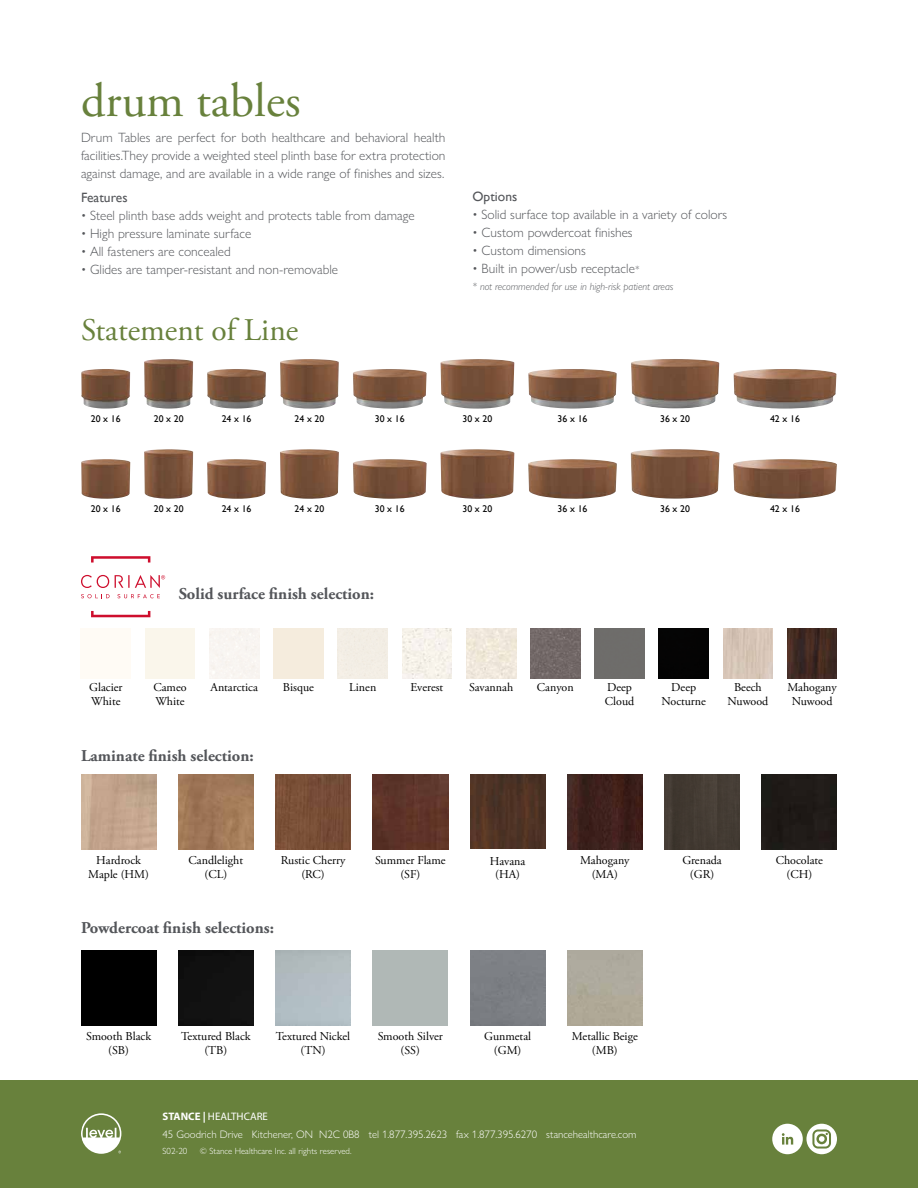
<style>
.page{position:relative;width:918px;height:1188px;background:#fff}
.page>*{position:absolute;margin:0;border:0;box-sizing:border-box;transform-origin:0 0}
.t1{font:48px "Adobe Garamond Pro";color:#68813c}
.t2{font:31.5px "Adobe Garamond Pro";color:#68813c}
.t3{font:700 16.5px "Adobe Garamond Pro";color:#54565a}
.t4{font:300 13.5px/18px "Gill Sans Nova";color:#54565a;text-align:justify}
.t5{font:13.5px "Gill Sans";color:#54565a}
.t6{font:12px/13.5px "Adobe Garamond Pro";color:#000;text-align:center}
.t7{font:300 10.8px "Gill Sans Nova";color:#fff}
.t8{font:10.8px "Myriad Pro";color:#fff}
.t9{font:italic 300 10.5px "Gill Sans Nova";color:#54565a}
.t10{font:9.75px "Gill Sans";color:#000}
.t11{font:300 9px "Gill Sans Nova";color:#fff}
.s1{font-style:italic;font-size:10.5px}
.s2{font-weight:700}
</style>
<div class="page">
<div style="left:0;top:1080px;width:918px;height:108px;background:#68813c"></div>
<svg style="left:81px;top:1113px;width:40px;height:41px"></svg>
<div style="left:81px;top:950px;width:75px;height:76px;background:#000"></div>
<div style="left:178px;top:950px;width:76px;height:76px;background:#121212"></div>
<div style="left:373px;top:950px;width:75px;height:76px;background:#b0b8b6"></div>
<svg style="left:772px;top:1124px;width:65px;height:30px"></svg>
<img style="left:81px;top:369px;width:49px;height:40px">
<img style="left:734px;top:369px;width:103px;height:40px">
<img style="left:528px;top:369px;width:89px;height:40px">
<img style="left:631px;top:359px;width:88px;height:49px">
<img style="left:353px;top:369px;width:74px;height:40px">
<img style="left:441px;top:359px;width:73px;height:50px">
<img style="left:144px;top:359px;width:49px;height:50px">
<img style="left:207px;top:369px;width:59px;height:40px">
<img style="left:81px;top:459px;width:49px;height:40px">
<img style="left:733px;top:459px;width:104px;height:40px">
<img style="left:528px;top:459px;width:89px;height:40px">
<img style="left:631px;top:449px;width:88px;height:50px">
<img style="left:353px;top:459px;width:74px;height:40px">
<img style="left:440px;top:449px;width:74px;height:50px">
<img style="left:144px;top:449px;width:49px;height:50px">
<img style="left:207px;top:459px;width:59px;height:40px">
<img style="left:280px;top:449px;width:59px;height:50px">
<img style="left:280px;top:359px;width:59px;height:50px">
<img style="left:402px;top:629px;width:50px;height:50px">
<img style="left:466px;top:629px;width:50px;height:50px">
<img style="left:723px;top:629px;width:50px;height:50px">
<img style="left:530px;top:629px;width:50px;height:50px">
<img style="left:787px;top:629px;width:50px;height:50px">
<div style="left:659px;top:629px;width:50px;height:50px;background:#040404"></div>
<svg style="left:91px;top:611px;width:59px;height:6px"></svg>
<svg style="left:91px;top:556px;width:59px;height:7px"></svg>
<svg style="left:81px;top:575px;width:84px;height:13px"></svg>
<svg style="left:81px;top:594px;width:29px;height:4px"></svg>
<svg style="left:117px;top:594px;width:43px;height:4px"></svg>
<img style="left:81px;top:774px;width:75px;height:76px">
<img style="left:178px;top:774px;width:76px;height:76px">
<img style="left:275px;top:774px;width:76px;height:76px">
<img style="left:373px;top:774px;width:75px;height:76px">
<img style="left:567px;top:774px;width:76px;height:76px">
<div style="left:664px;top:774px;width:76px;height:76px;background:#433b33"></div>
<div style="left:762px;top:774px;width:75px;height:76px;background:#1f1a17"></div>
<img style="left:471px;top:774px;width:75px;height:74px">
<h1 class="t1" style="left:81px;top:72px;width:221px">drum tables</h1>
<p class="t4" style="left:81px;top:128px;width:366px">Drum Tables are perfect for both healthcare and behavioral health facilities.They provide a weighted steel plinth base for extra protection against damage, and are available in a wide range of finishes and sizes.</p>
<p class="t5" style="left:81px;top:189px;width:48px">Features</p>
<p class="t4" style="left:81px;top:206px;width:335px">• Steel plinth base adds weight and protects table from damage</p>
<p class="t4" style="left:81px;top:224px;width:172px">• High pressure laminate surface</p>
<p class="t4" style="left:81px;top:242px;width:151px">• All fasteners are concealed</p>
<p class="t4" style="left:81px;top:260px;width:259px">• Glides are tamper-resistant and non-removable</p>
<h2 class="t2" style="left:81px;top:311px;width:219px">Statement of Line</h2>
<p class="t5" style="left:472px;top:189px;width:46px">Options</p>
<p class="t4" style="left:472px;top:205px;width:256px">• Solid surface top available in a variety of colors</p>
<p class="t4" style="left:472px;top:223px;width:162px">• Custom powdercoat finishes</p>
<p class="t4" style="left:472px;top:241px;width:115px">• Custom dimensions</p>
<p class="t4" style="left:472px;top:259px;width:169px">• Built in power/usb receptacle<span class="s1">*</span></p>
<p class="t9" style="left:472px;top:280px;width:202px">* not recommended for use in high-risk patient areas</p>
<p class="t10" style="left:91px;top:413px;width:31px">20 x 16</p>
<p class="t10" style="left:154px;top:413px;width:31px">20 x 20</p>
<p class="t10" style="left:222px;top:413px;width:31px">24 x 16</p>
<p class="t10" style="left:295px;top:413px;width:31px">24 x 20</p>
<p class="t10" style="left:375px;top:413px;width:31px">30 x 16</p>
<p class="t10" style="left:463px;top:413px;width:31px">30 x 20</p>
<p class="t10" style="left:558px;top:413px;width:31px">36 x 16</p>
<p class="t10" style="left:660px;top:413px;width:31px">36 x 20</p>
<p class="t10" style="left:770px;top:413px;width:31px">42 x 16</p>
<p class="t10" style="left:91px;top:503px;width:31px">20 x 16</p>
<p class="t10" style="left:154px;top:503px;width:31px">20 x 20</p>
<p class="t10" style="left:222px;top:503px;width:31px">24 x 16</p>
<p class="t10" style="left:295px;top:503px;width:31px">24 x 20</p>
<p class="t10" style="left:375px;top:503px;width:31px">30 x 16</p>
<p class="t10" style="left:463px;top:503px;width:31px">30 x 20</p>
<p class="t10" style="left:558px;top:503px;width:31px">36 x 16</p>
<p class="t10" style="left:660px;top:503px;width:31px">36 x 20</p>
<p class="t10" style="left:770px;top:503px;width:31px">42 x 16</p>
<p class="t3" style="left:179px;top:585px;width:197px">Solid surface finish selection:</p>
<p class="t6" style="left:89px;top:681px;width:35px;text-align:left">Glacier<br>White</p>
<p class="t6" style="left:153px;top:681px;width:35px;text-align:left">Cameo<br>White</p>
<p class="t6" style="left:211px;top:681px;width:49px">Antarctica</p>
<p class="t6" style="left:283px;top:681px;width:32px">Bisque</p>
<p class="t6" style="left:349px;top:681px;width:29px">Linen</p>
<p class="t6" style="left:411px;top:681px;width:34px">Everest</p>
<p class="t6" style="left:469px;top:681px;width:46px">Savannah</p>
<p class="t6" style="left:728px;top:681px;width:42px">Beech<br>Nuwood</p>
<p class="t6" style="left:537px;top:681px;width:38px">Canyon</p>
<p class="t6" style="left:787px;top:681px;width:51px">Mahogany<br>Nuwood</p>
<p class="t6" style="left:605px;top:681px;width:31px;text-align:left">Deep<br>Cloud</p>
<p class="t6" style="left:661px;top:681px;width:46px">Deep<br>Nocturne</p>
<p class="t3" style="left:81px;top:746px;width:174px">Laminate finish selection:</p>
<p class="t6" style="left:88px;top:854px;width:62px">Hardrock<br>Maple (HM)</p>
<p class="t6" style="left:189px;top:854px;width:56px">Candlelight (CL)</p>
<p class="t6" style="left:281px;top:854px;width:66px">Rustic Cherry (RC)</p>
<p class="t6" style="left:375px;top:854px;width:72px">Summer Flame (SF)</p>
<p class="t6" style="left:580px;top:854px;width:51px">Mahogany (MA)</p>
<p class="t6" style="left:682px;top:854px;width:41px">Grenada (GR)</p>
<p class="t6" style="left:776px;top:854px;width:49px">Chocolate (CH)</p>
<p class="t6" style="left:490px;top:855px;width:37px">Havana (HA)</p>
<p class="t3" style="left:81px;top:918px;width:195px">Powdercoat finish selections:</p>
<p class="t6" style="left:86px;top:1030px;width:67px">Smooth Black (SB)</p>
<p class="t6" style="left:181px;top:1030px;width:71px">Textured Black (TB)</p>
<p class="t6" style="left:276px;top:1030px;width:76px">Textured Nickel (TN)</p>
<p class="t6" style="left:378px;top:1030px;width:67px">Smooth Silver (SS)</p>
<p class="t6" style="left:484px;top:1030px;width:48px">Gunmetal (GM)</p>
<p class="t6" style="left:572px;top:1030px;width:67px">Metallic Beige (MB)</p>
<p class="t8" style="left:163px;top:1111px;width:107px"><span class="s2">STANCE |</span> HEALTHCARE</p>
<p class="t7" style="left:163px;top:1128px;width:475px">45 Goodrich Drive Kitchener, ON N2C 0B8 tel 1.877.395.2623 fax 1.877.395.6270 stancehealthcare.com</p>
<p class="t11" style="left:163px;top:1145px;width:26px">S02-20</p>
<p class="t11" style="left:200px;top:1145px;width:153px">© Stance Healthcare Inc. all rights reserved.</p>
</div>
